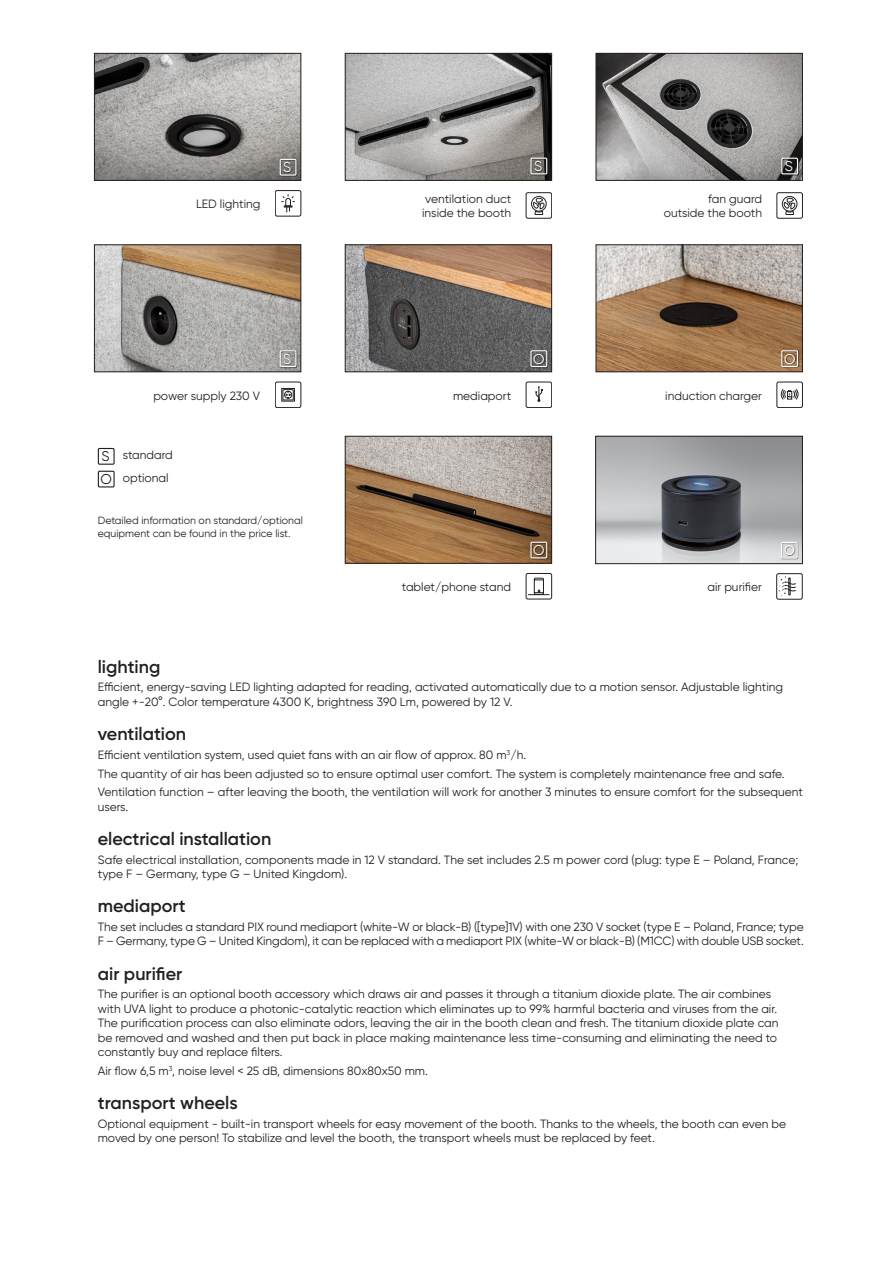
<style>
.page{position:relative;width:893px;height:1263px;background:#fff}
.page>*{position:absolute;margin:0;border:0;box-sizing:border-box;transform-origin:0 0}
.t1{font:600 18px "Gilroy";color:#231f20}
.t2{font:14.25px "Gilroy";color:#fff}
.t3{font:14.25px "Gilroy";color:#231f20}
.t4{font:600 14.25px "Gilroy";color:#fff}
.t5{font:12px/14.4px "Gilroy";color:#231f20}
.t6{font:10.5px/12.6px "Gilroy";color:#231f20}
</style>
<div class="page">
<img style="left:96px;top:55px;width:203px;height:124px">
<div style="left:94px;top:53px;width:207px;height:128px;border:1px solid #231f20"></div>
<div style="left:275px;top:190px;width:26px;height:26px;border:1px solid #231f20;border-radius:2px"></div>
<svg style="left:281px;top:194px;width:14px;height:18px"></svg>
<div style="left:280px;top:159px;width:18px;height:18px;background:#231f20;opacity:.75"></div>
<div style="left:280px;top:159px;width:16px;height:17px;border:1px solid #fff"></div>
<img style="left:347px;top:247px;width:203px;height:123px">
<div style="left:345px;top:245px;width:207px;height:127px;border:1px solid #231f20"></div>
<div style="left:526px;top:382px;width:26px;height:26px;border:1px solid #231f20;border-radius:2px"></div>
<svg style="left:535px;top:386px;width:7px;height:16px"></svg>
<div style="left:530px;top:350px;width:19px;height:18px;background:#231f20;opacity:.75"></div>
<div style="left:530px;top:350px;width:17px;height:17px;border:1px solid #fff"></div>
<img style="left:96px;top:247px;width:203px;height:123px">
<div style="left:94px;top:245px;width:207px;height:127px;border:1px solid #231f20"></div>
<div style="left:275px;top:382px;width:26px;height:26px;border:1px solid #231f20;border-radius:2px"></div>
<div style="left:282px;top:388px;width:13px;height:13px;border:1px solid #231f20"></div>
<div style="left:283px;top:389px;width:10px;height:11px;border:1px solid #231f20"></div>
<div style="left:284px;top:391px;width:8px;height:7px;border:1px solid #231f20;border-radius:50%"></div>
<svg style="left:286px;top:391px;width:4px;height:7px"></svg>
<div style="left:280px;top:350px;width:18px;height:18px;background:#231f20;opacity:.75"></div>
<div style="left:280px;top:350px;width:16px;height:17px;border:1px solid #fff"></div>
<img style="left:598px;top:247px;width:203px;height:123px">
<div style="left:596px;top:245px;width:207px;height:127px;border:1px solid #231f20"></div>
<div style="left:777px;top:382px;width:26px;height:26px;border:1px solid #231f20;border-radius:2px"></div>
<svg style="left:781px;top:389px;width:17px;height:11px"></svg>
<div style="left:781px;top:350px;width:19px;height:18px;background:#231f20;opacity:.75"></div>
<div style="left:781px;top:350px;width:17px;height:17px;border:1px solid #fff"></div>
<div style="left:98px;top:448px;width:17px;height:17px;border:1px solid #231f20"></div>
<div style="left:98px;top:471px;width:17px;height:16px;border:1px solid #231f20"></div>
<img style="left:598px;top:55px;width:203px;height:124px">
<div style="left:596px;top:53px;width:207px;height:128px;border:1px solid #231f20"></div>
<svg style="left:781px;top:157px;width:19px;height:19px"></svg>
<div style="left:781px;top:158px;width:17px;height:16px;border:1px solid #fff"></div>
<div style="left:782px;top:196px;width:15px;height:15px;border:1px solid #231f20;border-radius:50%"></div>
<svg style="left:784px;top:198px;width:12px;height:17px"></svg>
<div style="left:777px;top:193px;width:26px;height:25px;border:1px solid #231f20;border-radius:2px"></div>
<img style="left:347px;top:55px;width:203px;height:124px">
<div style="left:345px;top:53px;width:207px;height:128px;border:1px solid #231f20"></div>
<div style="left:530px;top:157px;width:19px;height:19px;background:#231f20;opacity:.75"></div>
<div style="left:530px;top:158px;width:17px;height:16px;border:1px solid #fff"></div>
<div style="left:531px;top:196px;width:15px;height:15px;border:1px solid #231f20;border-radius:50%"></div>
<svg style="left:533px;top:198px;width:12px;height:17px"></svg>
<div style="left:526px;top:193px;width:26px;height:25px;border:1px solid #231f20;border-radius:2px"></div>
<img style="left:597px;top:438px;width:204px;height:124px">
<div style="left:595px;top:436px;width:208px;height:128px;border:1px solid #231f20"></div>
<div style="left:781px;top:542px;width:18px;height:18px;background:#231f20;opacity:.75"></div>
<div style="left:781px;top:542px;width:17px;height:17px;border:1px solid #fff"></div>
<div style="left:776px;top:573px;width:26px;height:26px;border:1px solid #231f20;border-radius:2px"></div>
<svg style="left:779px;top:576px;width:17px;height:20px"></svg>
<img style="left:347px;top:438px;width:203px;height:123px">
<div style="left:345px;top:436px;width:207px;height:127px;border:1px solid #231f20"></div>
<div style="left:530px;top:541px;width:19px;height:19px;background:#231f20;opacity:.75"></div>
<div style="left:530px;top:542px;width:17px;height:16px;border:1px solid #fff"></div>
<svg style="left:526px;top:573px;width:26px;height:26px"></svg>
<p class="t5" style="left:196px;top:197px;width:66px">LED lighting</p>
<p class="t2" style="left:283px;top:158px;width:10px">S</p>
<p class="t5" style="left:422px;top:192px;width:91px">ventilation duct inside the booth</p>
<p class="t2" style="left:534px;top:157px;width:10px">S</p>
<p class="t2" style="left:785px;top:157px;width:10px">S</p>
<p class="t5" style="left:664px;top:192px;width:100px;text-align:right">fan guard<br>outside the booth</p>
<p class="t2" style="left:283px;top:350px;width:10px">S</p>
<p class="t2" style="left:533px;top:350px;width:13px">O</p>
<p class="t2" style="left:784px;top:350px;width:13px">O</p>
<p class="t5" style="left:153px;top:388px;width:108px">power supply 230 V</p>
<p class="t5" style="left:453px;top:388px;width:60px">mediaport</p>
<p class="t5" style="left:665px;top:388px;width:98px">induction charger</p>
<p class="t3" style="left:101px;top:448px;width:10px">S</p>
<p class="t3" style="left:101px;top:470px;width:13px">O</p>
<p class="t5" style="left:123px;top:447px;width:51px">standard</p>
<p class="t5" style="left:123px;top:470px;width:47px">optional</p>
<p class="t6" style="left:98px;top:514px;width:207px">Detailed information on standard/optional equipment can be found in the price list.</p>
<p class="t2" style="left:533px;top:541px;width:13px">O</p>
<p class="t4" style="left:784px;top:541px;width:13px">O</p>
<p class="t5" style="left:402px;top:579px;width:111px">tablet/phone stand</p>
<p class="t5" style="left:707px;top:580px;width:56px">air purifier</p>
<p class="t1" style="left:98px;top:655px;width:64px">lighting</p>
<p class="t5" style="left:98px;top:680px;width:687px">Efficient, energy-saving LED lighting adapted for reading, activated automatically due to a motion sensor. Adjustable lighting angle +-20°. Color temperature 4300 K, brightness 390 Lm, powered by 12 V.</p>
<p class="t1" style="left:98px;top:723px;width:90px">ventilation</p>
<p class="t5" style="left:98px;top:747px;width:430px">Efficient ventilation system, used quiet fans with an air flow of approx. 80 m<sup>3</sup>/h.</p>
<p class="t5" style="left:98px;top:766px;width:688px">The quantity of air has been adjusted so to ensure optimal user comfort. The system is completely maintenance free and safe.</p>
<p class="t5" style="left:98px;top:785px;width:707px">Ventilation function – after leaving the booth, the ventilation will work for another 3 minutes to ensure comfort for the subsequent users.</p>
<p class="t1" style="left:98px;top:827px;width:175px">electrical installation</p>
<p class="t5" style="left:98px;top:852px;width:702px">Safe electrical installation, components made in 12 V standard. The set includes 2.5 m power cord (plug: type E – Poland, France; type F – Germany, type G – United Kingdom).</p>
<p class="t1" style="left:98px;top:895px;width:89px">mediaport</p>
<p class="t5" style="left:98px;top:919px;width:707px">The set includes a standard PIX round mediaport (white-W or black-B) ([type]1V) with one 230 V socket (type E – Poland, France; type<br>F – Germany, type G – United Kingdom), it can be replaced with a mediaport PIX (white-W or black-B) (M1CC) with double USB socket.</p>
<p class="t1" style="left:98px;top:962px;width:86px">air purifier</p>
<p class="t5" style="left:98px;top:987px;width:682px">The purifier is an optional booth accessory which draws air and passes it through a titanium dioxide plate. The air combines with UVA light to produce a photonic-catalytic reaction which eliminates up to 99% harmful bacteria and viruses from the air.<br>The purification process can also eliminate odors, leaving the air in the booth clean and fresh. The titanium dioxide plate can be removed and washed and then put back in place making maintenance less time-consuming and eliminating the need to constantly buy and replace filters.</p>
<p class="t5" style="left:98px;top:1063px;width:332px">Air flow 6,5 m<sup>3</sup>, noise level &lt; 25 dB, dimensions 80x80x50 mm.</p>
<p class="t1" style="left:98px;top:1091px;width:141px">transport wheels</p>
<p class="t5" style="left:98px;top:1116px;width:690px">Optional equipment - built-in transport wheels for easy movement of the booth. Thanks to the wheels, the booth can even be moved by one person! To stabilize and level the booth, the transport wheels must be replaced by feet.</p>
</div>
